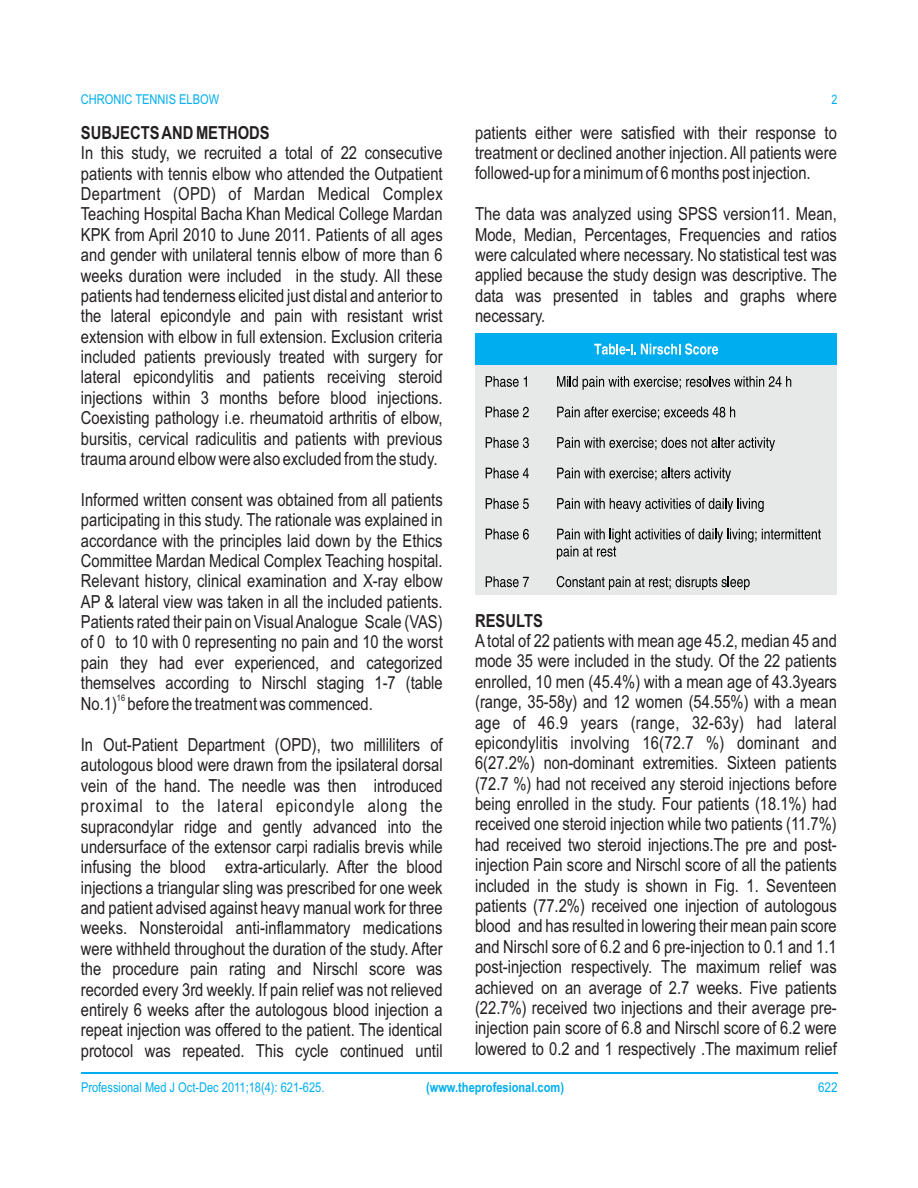
<style>
.page{position:relative;width:918px;height:1188px;background:#fff}
.page>*{position:absolute;margin:0;border:0;box-sizing:border-box;transform-origin:0 0}
.t1{font:18px/20.4px "Arial Narrow";color:#231f20}
.t2{font:18px/20.4px "Arial Narrow";letter-spacing:.02em;color:#231f20}
.t3{font:18px "Arial Narrow";letter-spacing:.05em;color:#231f20}
.t4{font:700 18px "Arial Narrow";color:#231f20}
.t5{font:13.5px "Arial Narrow";color:#00aeef}
.t6{font:700 13.5px "Arial Narrow";color:#00aeef}
.t7{font:13.5px "Arial Narrow";color:#00aeef;scale:1.04 1}
.t8{font:13.2px "Arial Narrow";color:#00aeef}
.t9{font:9px "Arial Narrow";color:#231f20}
</style>
<div class="page">
<hr style="left:81px;top:1072px;width:756px;height:2px;background:#00aeef">
<div style="left:475px;top:365px;width:362px;height:229px;background:#e7e8e8"></div>
<div style="left:475px;top:333px;width:362px;height:32px;background:#00aeef"></div>
<svg style="left:594px;top:343px;width:124px;height:12px"></svg>
<svg style="left:486px;top:376px;width:41px;height:11px"></svg>
<svg style="left:557px;top:376px;width:234px;height:14px"></svg>
<svg style="left:486px;top:407px;width:43px;height:10px"></svg>
<svg style="left:557px;top:406px;width:178px;height:13px"></svg>
<svg style="left:486px;top:437px;width:43px;height:11px"></svg>
<svg style="left:557px;top:437px;width:218px;height:14px"></svg>
<svg style="left:486px;top:468px;width:43px;height:11px"></svg>
<svg style="left:557px;top:468px;width:174px;height:13px"></svg>
<svg style="left:486px;top:498px;width:43px;height:11px"></svg>
<svg style="left:557px;top:498px;width:207px;height:14px"></svg>
<svg style="left:486px;top:529px;width:43px;height:11px"></svg>
<svg style="left:557px;top:529px;width:264px;height:31px"></svg>
<svg style="left:486px;top:576px;width:43px;height:11px"></svg>
<svg style="left:557px;top:576px;width:193px;height:14px"></svg>
<p class="t5" style="left:81px;top:94px;width:140px">CHRONIC TENNIS ELBOW</p>
<p class="t8" style="left:832px;top:94px;width:8px">2</p>
<p class="t4" style="left:81px;top:126px;width:190px">SUBJECTS AND METHODS</p>
<p class="t1" style="left:475px;top:124px;width:363px">patients either were satisfied with their response to</p>
<p class="t1" style="left:81px;top:144px;width:363px">In this study, we recruited a total of 22 consecutive</p>
<p class="t1" style="left:475px;top:144px;width:363px">treatment or declined another injection. All patients were</p>
<p class="t1" style="left:81px;top:165px;width:363px">patients with tennis elbow who attended the Outpatient</p>
<p class="t1" style="left:475px;top:165px;width:337px">followed-up for a minimum of 6 months post injection.</p>
<p class="t1" style="left:81px;top:185px;width:363px">Department (OPD) of Mardan Medical Complex<br>Teaching Hospital Bacha Khan Medical College Mardan</p>
<p class="t1" style="left:475px;top:205px;width:363px">The data was analyzed using SPSS version11. Mean,</p>
<p class="t1" style="left:81px;top:226px;width:363px">KPK from April 2010 to June 2011. Patients of all ages</p>
<p class="t1" style="left:475px;top:226px;width:363px">Mode, Median, Percentages, Frequencies and ratios</p>
<p class="t1" style="left:81px;top:246px;width:363px">and gender with unilateral tennis elbow of more than 6</p>
<p class="t1" style="left:475px;top:246px;width:363px">were calculated where necessary. No statistical test was</p>
<p class="t1" style="left:81px;top:267px;width:363px">weeks duration were included in the study. All these</p>
<p class="t1" style="left:475px;top:266px;width:363px">applied because the study design was descriptive. The</p>
<p class="t1" style="left:81px;top:287px;width:363px">patients had tenderness elicited just distal and anterior to</p>
<p class="t1" style="left:475px;top:287px;width:363px">data was presented in tables and graphs where</p>
<p class="t1" style="left:81px;top:307px;width:363px">the lateral epicondyle and pain with resistant wrist</p>
<p class="t1" style="left:475px;top:307px;width:72px">necessary.</p>
<p class="t1" style="left:81px;top:328px;width:363px;text-align:justify">extension with elbow in full extension. Exclusion criteria included patients previously treated with surgery for lateral epicondylitis and patients receiving steroid injections within 3 months before blood injections.<br>Coexisting pathology i.e. rheumatoid arthritis of elbow, bursitis, cervical radiculitis and patients with previous trauma around elbow were also excluded from the study.</p>
<p class="t1" style="left:81px;top:491px;width:363px;text-align:justify">Informed written consent was obtained from all patients participating in this study. The rationale was explained in accordance with the principles laid down by the Ethics Committee Mardan Medical Complex Teaching hospital.<br>Relevant history, clinical examination and X-ray elbow AP &amp; lateral view was taken in all the included patients.<br>Patients rated their pain on Visual Analogue Scale (VAS)</p>
<p class="t4" style="left:475px;top:614px;width:69px">RESULTS</p>
<p class="t1" style="left:81px;top:634px;width:363px">of 0 to 10 with 0 representing no pain and 10 the worst</p>
<p class="t1" style="left:475px;top:632px;width:363px">Atotal of 22 patients with mean age 45.2, median 45 and</p>
<p class="t1" style="left:81px;top:654px;width:363px">pain they had ever experienced, and categorized</p>
<p class="t1" style="left:475px;top:653px;width:363px">mode 35 were included in the study. Of the 22 patients</p>
<p class="t1" style="left:81px;top:674px;width:363px">themselves according to Nirschl staging 1-7 (table</p>
<p class="t1" style="left:475px;top:673px;width:363px">enrolled, 10 men (45.4%) with a mean age of 43.3years</p>
<p class="t9" style="left:117px;top:695px;width:10px">16</p>
<p class="t1" style="left:81px;top:695px;width:294px">No.1) beforethe treatment was commenced.</p>
<p class="t2" style="left:475px;top:693px;width:363px">(range, 35-58y) and 12 women (54.55%) with a mean age of 46.9 years (range, 32-63y) had lateral</p>
<p class="t1" style="left:81px;top:736px;width:363px">In Out-Patient Department (OPD), two milliliters of</p>
<p class="t1" style="left:475px;top:734px;width:363px">epicondylitis involving 16(72.7 %) dominant and</p>
<p class="t1" style="left:81px;top:757px;width:363px">autologous blood were drawn from the ipsilateral dorsal</p>
<p class="t1" style="left:475px;top:754px;width:363px">6(27.2%) non-dominant extremities. Sixteen patients</p>
<p class="t1" style="left:81px;top:777px;width:363px">vein of the hand. The needle was then introduced</p>
<p class="t1" style="left:475px;top:775px;width:363px">(72.7 %) had not received any steroid injections before</p>
<p class="t3" style="left:81px;top:799px;width:363px">proximal to the lateral epicondyle along the</p>
<p class="t1" style="left:475px;top:795px;width:363px">being enrolled in the study. Four patients (18.1%) had</p>
<p class="t1" style="left:81px;top:818px;width:298px">supracondylar ridge and gently advanced</p>
<p class="t1" style="left:475px;top:816px;width:363px">received one steroid injection while two patients (11.7%)</p>
<p class="t1" style="left:81px;top:818px;width:363px;text-align:right">into the<br>undersurface of the extensor carpi radialis brevis while</p>
<p class="t1" style="left:475px;top:836px;width:363px">had received two steroid injections.The pre and post&shy;injection Pain score and Nirschl score of all the patients</p>
<p class="t1" style="left:81px;top:858px;width:363px">infusing the blood extra-articularly. After the blood</p>
<p class="t1" style="left:475px;top:877px;width:363px">included in the study is shown in Fig. 1. Seventeen</p>
<p class="t1" style="left:81px;top:879px;width:363px">injections a triangular sling was prescribed for one week and patient advised against heavy manual work for three</p>
<p class="t1" style="left:475px;top:897px;width:363px">patients (77.2%) received one injection of autologous</p>
<p class="t1" style="left:81px;top:920px;width:363px">weeks. Nonsteroidal anti-inflammatory medications</p>
<p class="t1" style="left:475px;top:917px;width:363px">blood and has resulted in lowering their mean pain score</p>
<p class="t1" style="left:81px;top:940px;width:363px">were withheld throughout the duration of the study. After</p>
<p class="t1" style="left:475px;top:938px;width:363px">and Nirschl sore of 6.2 and 6 pre-injection to 0.1 and 1.1 post-injection respectively. The maximum relief was</p>
<p class="t1" style="left:81px;top:960px;width:363px">the procedure pain rating and Nirschl score was recorded every 3rd weekly. If pain relief was not relieved</p>
<p class="t1" style="left:475px;top:979px;width:363px">achieved on an average of 2.7 weeks. Five patients</p>
<p class="t1" style="left:81px;top:1001px;width:363px">entirely 6 weeks after the autologous blood injection a</p>
<p class="t1" style="left:475px;top:999px;width:363px">(22.7%) received two injections and their average pre-</p>
<p class="t1" style="left:81px;top:1022px;width:363px">repeat injection was offered to the patient. The identical</p>
<p class="t1" style="left:475px;top:1019px;width:363px">injection pain score of 6.8 and Nirschl score of 6.2 were</p>
<p class="t1" style="left:81px;top:1042px;width:363px">protocol was repeated. This cycle continued until</p>
<p class="t1" style="left:475px;top:1040px;width:363px">lowered to 0.2 and 1 respectively .The maximum relief</p>
<p class="t5" style="left:81px;top:1082px;width:245px">Professional Med J Oct-Dec 2011;18(4): 621-625.</p>
<p class="t6" style="left:426px;top:1082px;width:140px">(www.theprofesional.com)</p>
<p class="t7" style="left:818px;top:1082px;width:20px">622</p>
</div>
